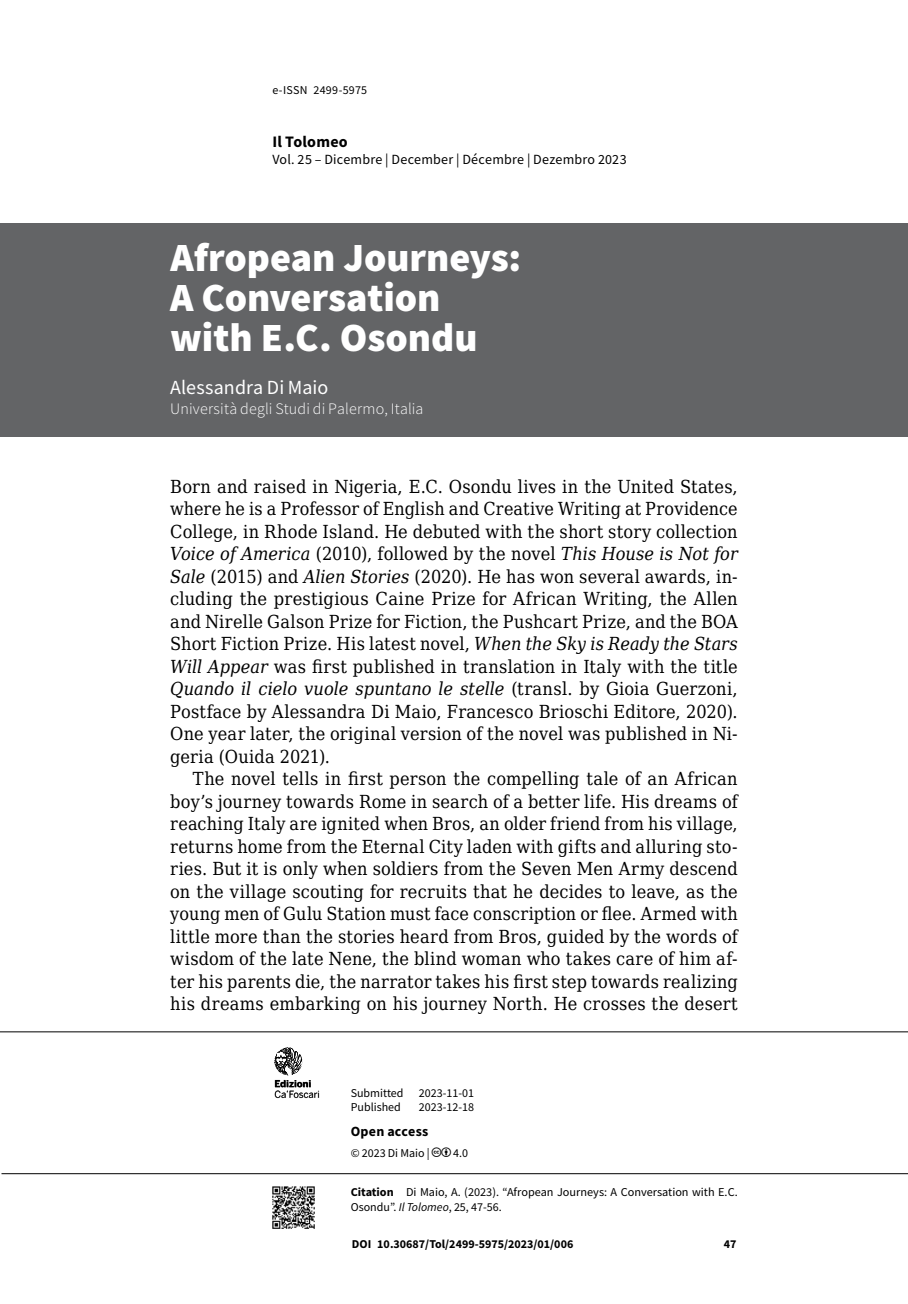
<style>
.page{position:relative;width:908px;height:1304px;background:#fff}
.page>*{position:absolute;margin:0;border:0;box-sizing:border-box;transform-origin:0 0}
.t1{font:900 40px/40px "Source Sans Pro";color:#fff}
.t2{font:20px "Source Sans Pro";letter-spacing:.005em;color:#fff}
.t3{font:18px/22.4px "DejaVu Serif Condensed";letter-spacing:.01em;color:#000;text-align:justify}
.t4{font:300 16px "Source Sans Pro";letter-spacing:.01em;color:#fff}
.t5{font:700 16px "Source Sans Pro";letter-spacing:.015em;color:#000}
.t6{font:14px "Source Sans Pro";letter-spacing:.02em;color:#000}
.t7{font:700 14px "Source Sans Pro";letter-spacing:.02em;color:#000}
.t8{font:12px/15px "Source Sans Pro";color:#000}
.t9{font:700 12px "Source Sans Pro";color:#000}
.t10{font:9.6px "Benton Sans";letter-spacing:-.01em;color:#000}
.t11{font:700 9.6px "Benton Sans";color:#000}
.s1{font-style:italic}
.s2{font-weight:700}
</style>
<div class="page">
<hr style="left:2px;top:1173px;width:905px;height:1px;background:#000">
<hr style="left:0;top:1031px;width:907px;height:1px;background:#000">
<img style="left:272px;top:1187px;width:42px;height:42px">
<svg style="left:274px;top:1047px;width:45px;height:51px"></svg>
<div style="left:0;top:223px;width:907px;height:214px;background:#636466"></div>
<p class="t8" style="left:272px;top:82px;width:96px">e-ISSN 2499‑5975</p>
<p class="t5" style="left:272px;top:131px;width:77px">Il Tolomeo</p>
<p class="t6" style="left:272px;top:150px;width:355px">Vol. 25 – Dicembre | December | Décembre | Dezembro 2023</p>
<h1 class="t1" style="left:170px;top:237px;width:352px">Afropean Journeys:<br>A Conversation with E.C. Osondu</h1>
<p class="t2" style="left:170px;top:375px;width:159px">Alessandra Di Maio</p>
<p class="t4" style="left:170px;top:399px;width:254px">Università degli Studi di Palermo, Italia</p>
<p class="t3" style="left:170px;top:475px;width:568px">Born and raised in Nigeria, E.C. Osondu lives in the United States, where he is a Professor of English and Creative Writing at Providence College, in Rhode Island. He debuted with the short story collection <span class="s1">Voice of America</span> (2010), followed by the novel <span class="s1">This House is Not for Sale</span> (2015) and <span class="s1">Alien Stories</span> (2020). He has won several awards, in&shy;cluding the prestigious Caine Prize for African Writing, the Allen and Nirelle Galson Prize for Fiction, the Pushcart Prize, and the BOA Short Fiction Prize. His latest novel, <span class="s1">When the Sky is Ready the Stars Will Appear</span> was first published in translation in Italy with the title <span class="s1">Quando il cielo vuole spuntano le stelle</span> (transl. by Gioia Guerzoni, Postface by Alessandra Di Maio, Francesco Brioschi Editore, 2020).<br>One year later, the original version of the novel was published in Ni&shy;geria (Ouida 2021).</p>
<p class="t3" style="left:170px;top:767px;width:568px;text-indent:23px">The novel tells in first person the compelling tale of an African boy’s journey towards Rome in search of a better life. His dreams of reaching Italy are ignited when Bros, an older friend from his village, returns home from the Eternal City laden with gifts and alluring sto&shy;ries. But it is only when soldiers from the Seven Men Army descend on the village scouting for recruits that he decides to leave, as the young men of Gulu Station must face conscription or flee. Armed with little more than the stories heard from Bros, guided by the words of wisdom of the late Nene, the blind woman who takes care of him af&shy;ter his parents die, the narrator takes his first step towards realizing his dreams embarking on his journey North. He crosses the desert</p>
<p class="t11" style="left:274px;top:1078px;width:38px">Edizioni</p>
<p class="t10" style="left:274px;top:1088px;width:47px">Ca’Foscari</p>
<p class="t8" style="left:350px;top:1085px;width:54px">Submitted</p>
<p class="t8" style="left:418px;top:1085px;width:57px">2023‑11-01</p>
<p class="t8" style="left:350px;top:1099px;width:52px">Published</p>
<p class="t8" style="left:418px;top:1099px;width:57px">2023-12-18</p>
<p class="t7" style="left:350px;top:1122px;width:79px">Open access</p>
<p class="t8" style="left:350px;top:1145px;width:80px">© 2023 Di Maio |</p>
<p class="t8" style="left:453px;top:1145px;width:16px">4.0</p>
<p class="t8" style="left:350px;top:1184px;width:388px"><span class="s2">Citation</span> Di Maio, A. (2023). “Afropean Journeys: A Conversation with E.C.<br>Osondu”. <span class="s1">Il Tolomeo</span>, 25, 47-56.</p>
<p class="t9" style="left:351px;top:1235px;width:223px">DOI 10.30687/Tol/2499‑5975/2023/01/006</p>
<p class="t9" style="left:723px;top:1236px;width:14px">47</p>
</div>
